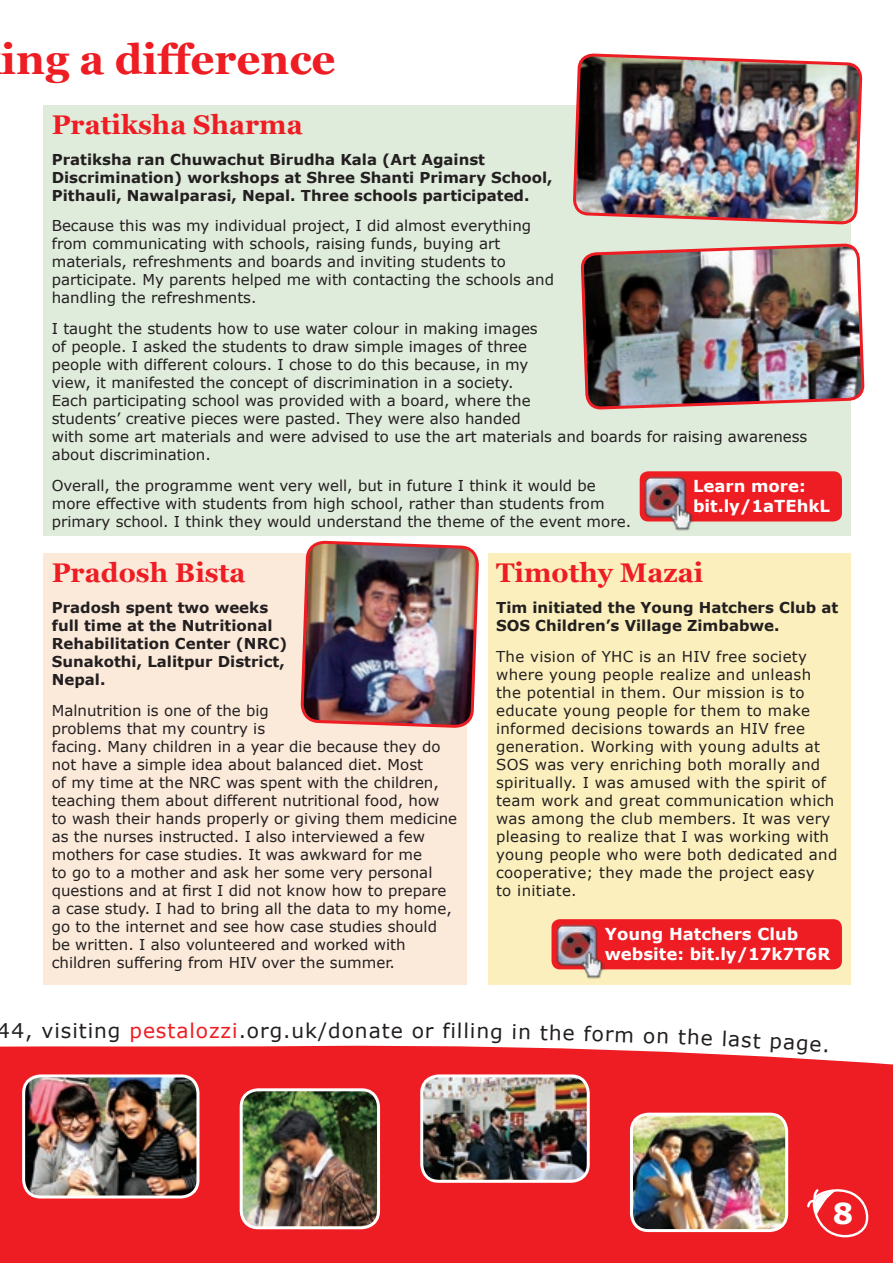
<style>
.page{position:relative;width:893px;height:1263px;background:#fff}
.page>*{position:absolute;margin:0;border:0;box-sizing:border-box;transform-origin:0 0}
.t1{font:700 42px "Georgia";color:#ee1d23}
.t2{font:700 28.8px "Verdana";color:#fff}
.t3{font:700 27px "Georgia";color:#ee1d23}
.t4{font:20.25px "Verdana";letter-spacing:.045em;color:#231f20}
.t5{font:700 16.5px/19.8px "Verdana";color:#fff}
.t6{font:15px/18px "Verdana";color:#231f20}
.t7{font:15px/18px "Verdana";letter-spacing:.02em;color:#231f20}
.t8{font:700 15px/18px "Verdana";color:#231f20}
.s1{color:#ee1d23}
</style>
<div class="page">
<div style="left:0;top:1045px;width:893px;height:218px;background:#ee1d23"></div>
<svg style="left:806px;top:1186px;width:64px;height:54px;background:#f04247"></svg>
<div style="left:488px;top:553px;width:362px;height:432px;background:#fbf0bd"></div>
<div style="left:43px;top:553px;width:424px;height:432px;background:#fbeada"></div>
<div style="left:43px;top:105px;width:807px;height:430px;background:#dfebdb"></div>
<div style="left:551px;top:919px;width:291px;height:50px;background:#ee1d23;border-radius:9px"></div>
<img style="left:554px;top:924px;width:51px;height:55px">
<img style="left:24px;top:1076px;width:174px;height:121px">
<div style="left:22px;top:1074px;width:177px;height:124px;border:3px solid #fff;border-radius:17px"></div>
<img style="left:241px;top:1090px;width:138px;height:137px">
<div style="left:240px;top:1088px;width:140px;height:141px;border:3px solid #fff;border-radius:17px"></div>
<img style="left:422px;top:1076px;width:166px;height:105px">
<div style="left:420px;top:1074px;width:170px;height:109px;border:3px solid #fff;border-radius:17px"></div>
<img style="left:631px;top:1114px;width:156px;height:116px">
<div style="left:630px;top:1113px;width:158px;height:119px;border:3px solid #fff;border-radius:17px"></div>
<img style="left:573px;top:53px;width:290px;height:173px">
<img style="left:582px;top:245px;width:281px;height:321px">
<img style="left:300px;top:540px;width:179px;height:188px">
<h1 class="t1" style="left:1px;top:28px;width:336px">ing a difference</h1>
<h3 class="t3" style="left:52px;top:104px;width:253px">Pratiksha Sharma</h3>
<p class="t8" style="left:52px;top:150px;width:502px">Pratiksha ran Chuwachut Birudha Kala (Art Against<br>Discrimination) workshops at Shree Shanti Primary School,<br>Pithauli, Nawalparasi, Nepal. Three schools participated.</p>
<p class="t6" style="left:52px;top:217px;width:504px">Because this was my individual project, I did almost everything from communicating with schools, raising funds, buying art materials, refreshments and boards and inviting students to participate. My parents helped me with contacting the schools and handling the refreshments.</p>
<p class="t6" style="left:52px;top:320px;width:757px">I taught the students how to use water colour in making images<br>of people. I asked the students to draw simple images of three<br>people with different colours. I chose to do this because, in my<br>view, it manifested the concept of discrimination in a society.<br>Each participating school was provided with a board, where the<br>students’ creative pieces were pasted. They were also handed<br>with some art materials and were advised to use the art materials and boards for raising awareness about discrimination.</p>
<p class="t6" style="left:52px;top:477px;width:581px">Overall, the programme went very well, but in future I think it would be more effective with students from high school, rather than students from primary school. I think they would understand the theme of the event more.</p>
<p class="t5" style="left:693px;top:477px;width:139px">Learn more: bit.ly/1aTEhkL</p>
<h3 class="t3" style="left:52px;top:553px;width:195px">Pradosh Bista</h3>
<p class="t8" style="left:52px;top:599px;width:237px">Pradosh spent two weeks full time at the Nutritional<br>Rehabilitation Center (NRC)<br>Sunakothi, Lalitpur District,<br>Nepal.</p>
<p class="t6" style="left:52px;top:702px;width:407px">Malnutrition is one of the big<br>problems that my country is<br>facing. Many children in a year die because they do not have a simple idea about balanced diet. Most<br>of my time at the NRC was spent with the children, teaching them about different nutritional food, how to wash their hands properly or giving them medicine as the nurses instructed. I also interviewed a few mothers for case studies. It was awkward for me<br>to go to a mother and ask her some very personal questions and at first I did not know how to prepare a case study. I had to bring all the data to my home, go to the internet and see how case studies should be written. I also volunteered and worked with children suffering from HIV over the summer.</p>
<h3 class="t3" style="left:496px;top:553px;width:209px">Timothy Mazai</h3>
<p class="t8" style="left:496px;top:599px;width:344px">Tim initiated the Young Hatchers Club at<br>SOS Children’s Village Zimbabwe.</p>
<p class="t7" style="left:496px;top:648px;width:343px">The vision of YHC is an HIV free society where young people realize and unleash the potential in them. Our mission is to educate young people for them to make informed decisions towards an HIV free generation. Working with young adults at SOS was very enriching both morally and spiritually. I was amused with the spirit of team work and great communication which was among the club members. It was very pleasing to realize that I was working with young people who were both dedicated and cooperative; they made the project easy<br>to initiate.</p>
<p class="t5" style="left:605px;top:924px;width:227px">Young Hatchers Club website: bit.ly/17k7T6R</p>
<h3 class="t4" style="left:-2px;top:1018px;width:428px">44, visiting <span class="s1">pestalozzi</span>.org.uk/donate o</h3>
<h3 class="t4" style="left:425px;top:1017px;width:138px;rotate:1deg">r filling in th</h3>
<h3 class="t4" style="left:563px;top:1020px;width:139px;rotate:2deg">e form on th</h3>
<h3 class="t4" style="left:701px;top:1025px;width:123px;rotate:3deg">e last page</h3>
<h2 class="t2" style="left:833px;top:1194px;width:22px">8</h2>
</div>
